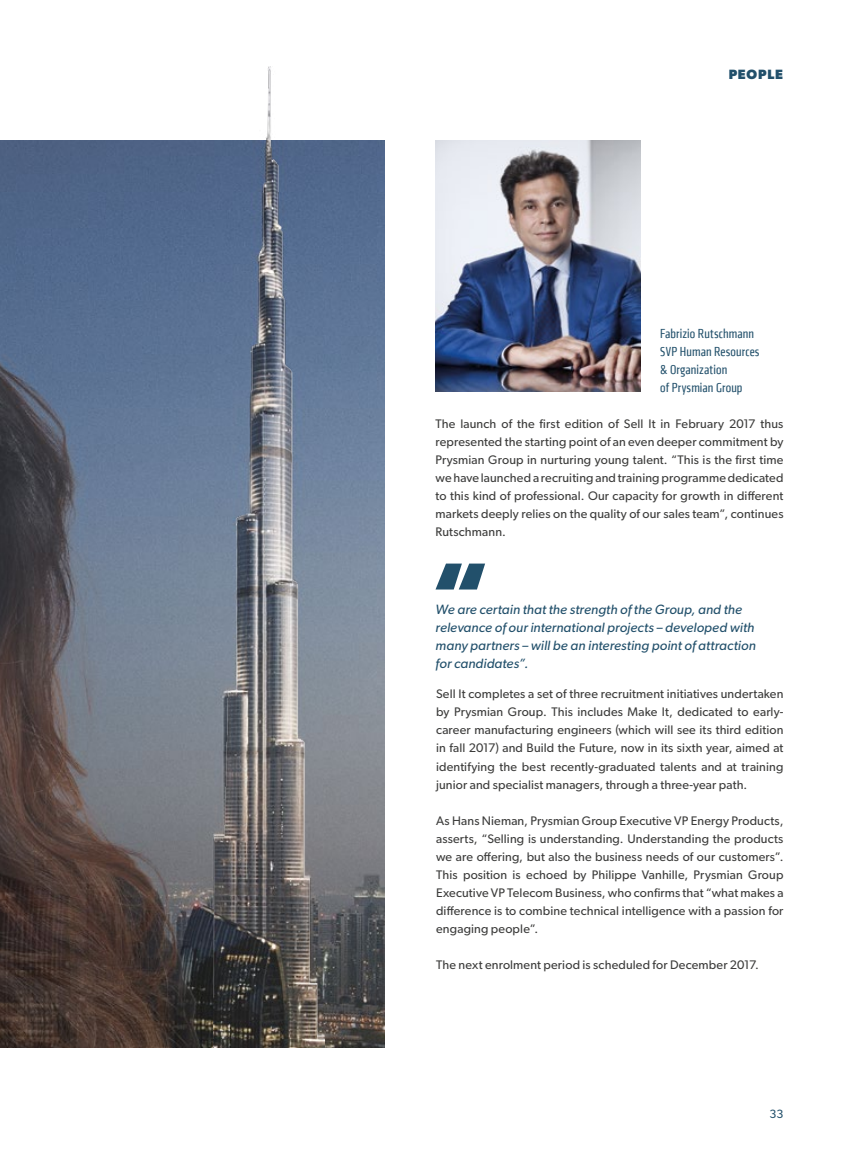
<style>
.page{position:relative;width:851px;height:1170px;background:#fff}
.page>*{position:absolute;margin:0;border:0;box-sizing:border-box;transform-origin:0 0}
.t1{font:700 91.05px "Gibson";color:#22506b}
.t2{font:italic 13.5px/18px "Gibson";letter-spacing:.005em;color:#22506b}
.t3{font:condensed 13.5px/18px "Klavika CH";letter-spacing:.01em;color:#22506b}
.t4{font:700 13.5px "Gibson";letter-spacing:.06em;color:#22506b}
.t5{font:12.45px/18px "Gibson";letter-spacing:.01em;color:#3c3c3b;text-align:justify}
.t6{font:12px "Gibson";color:#22506b}
</style>
<div class="page">
<img style="left:0;top:140px;width:384px;height:907px">
<img style="left:435px;top:140px;width:205px;height:251px">
<img style="left:213px;top:67px;width:111px;height:980px">
<p class="t4" style="left:728px;top:66px;width:56px">PEOPLE</p>
<p class="t3" style="left:660px;top:325px;width:101px">Fabrizio Rutschmann<br>SVP Human Resources &amp; Organization<br>of Prysmian Group</p>
<p class="t5" style="left:435px;top:415px;width:349px">The launch of the first edition of Sell It in February 2017 thus represented the starting point of an even deeper commitment by Prysmian Group in nurturing young talent. “This is the first time we have launched a recruiting and training programme dedicated to this kind of professional. Our capacity for growth in different markets deeply relies on the quality of our sales team”, continues Rutschmann.</p>
<h1 class="t1" style="left:430px;top:540px;width:61px">“</h1>
<p class="t2" style="left:435px;top:600px;width:321px">We are certain that the strength of the Group, and the relevance of our international projects – developed with many partners – will be an interesting point of attraction for candidates”.</p>
<p class="t5" style="left:436px;top:685px;width:349px">Sell It completes a set of three recruitment initiatives undertaken by Prysmian Group. This includes Make It, dedicated to early&shy;career manufacturing engineers (which will see its third edition in fall 2017) and Build the Future, now in its sixth year, aimed at identifying the best recently-graduated talents and at training junior and specialist managers, through a three-year path.</p>
<p class="t5" style="left:436px;top:811px;width:349px">As Hans Nieman, Prysmian Group Executive VP Energy Products, asserts, “Selling is understanding. Understanding the products we are offering, but also the business needs of our customers”.<br>This position is echoed by Philippe Vanhille, Prysmian Group Executive VP Telecom Business, who confirms that “what makes a difference is to combine technical intelligence with a passion for engaging people”.</p>
<p class="t5" style="left:436px;top:955px;width:324px">The next enrolment period is scheduled for December 2017.</p>
<p class="t6" style="left:769px;top:1106px;width:16px">33</p>
</div>
